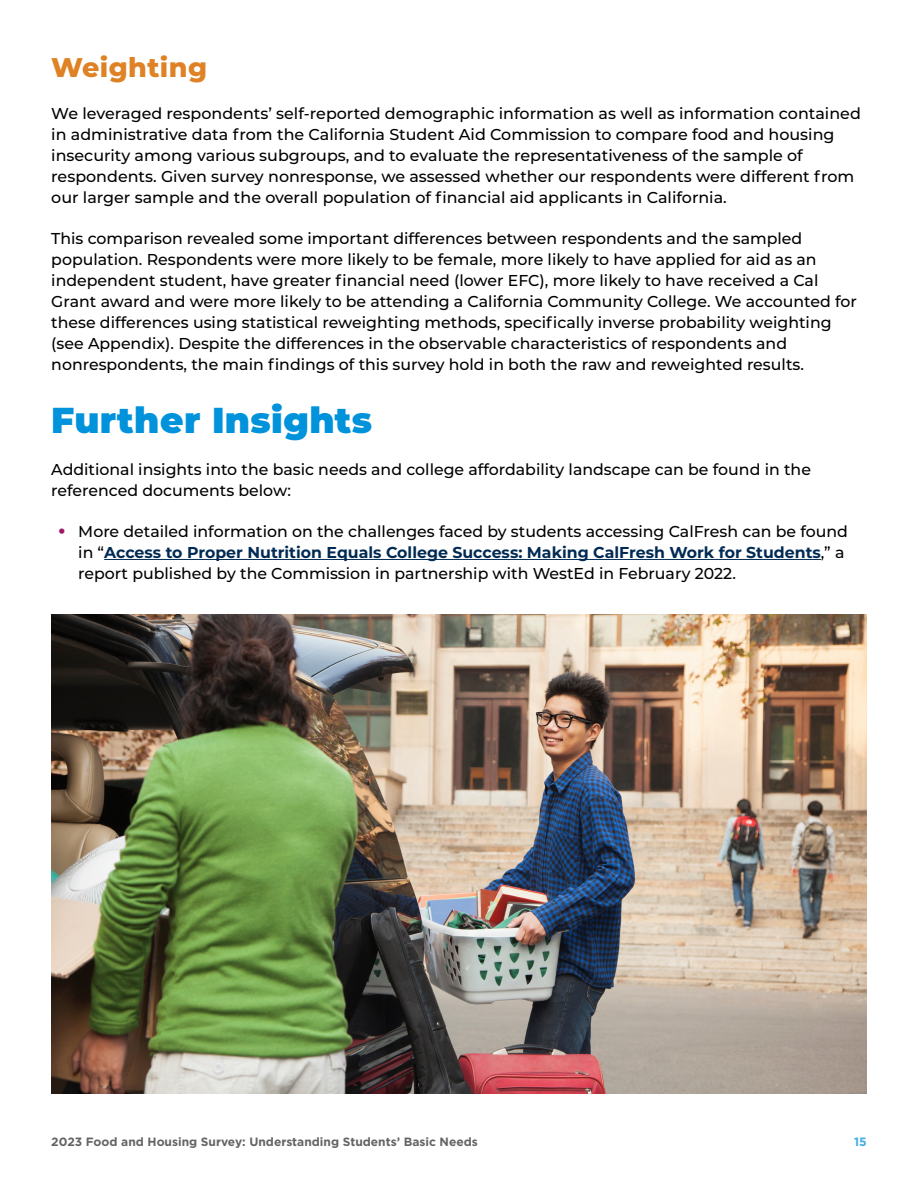
<style>
.page{position:relative;width:918px;height:1188px;background:#fff}
.page>*{position:absolute;margin:0;border:0;box-sizing:border-box;transform-origin:0 0}
.t1{font:900 36px "Montserrat";letter-spacing:.01em;color:#0092db}
.t2{font:800 27px "Montserrat";letter-spacing:.015em;color:#de8225}
.t3{font:500 15.75px/21px "Montserrat";color:#000}
.t4{font:700 12px "Gotham";color:#636466}
.t5{font:700 12px "Gotham";color:#40ade4}
.s1{font-weight:700;font-size:21px;color:#a11865}
.s2{font-weight:700;color:#002a53}
</style>
<div class="page">
<hr style="left:104px;top:559px;width:717px;height:1px;background:#002a53">
<img style="left:51px;top:614px;width:816px;height:480px">
<h2 class="t2" style="left:51px;top:48px;width:157px">Weighting</h2>
<p class="t3" style="left:51px;top:102px;width:811px">We leveraged respondents’ self-reported demographic information as well as information contained in administrative data from the California Student Aid Commission to compare food and housing insecurity among various subgroups, and to evaluate the representativeness of the sample of respondents. Given survey nonresponse, we assessed whether our respondents were different from our larger sample and the overall population of financial aid applicants in California.</p>
<p class="t3" style="left:51px;top:227px;width:807px">This comparison revealed some important differences between respondents and the sampled population. Respondents were more likely to be female, more likely to have applied for aid as an independent student, have greater financial need (lower EFC), more likely to have received a Cal Grant award and were more likely to be attending a California Community College. We accounted for these differences using statistical reweighting methods, specifically inverse probability weighting (see Appendix). Despite the differences in the observable characteristics of respondents and nonrespondents, the main findings of this survey hold in both the raw and reweighted results.</p>
<h1 class="t1" style="left:51px;top:394px;width:322px">Further Insights</h1>
<p class="t3" style="left:51px;top:458px;width:761px">Additional insights into the basic needs and college affordability landscape can be found in the referenced documents below:</p>
<p class="t3" style="left:78px;top:520px;width:771px;text-indent:-20px"><span class="s1">•</span> More detailed information on the challenges faced by students accessing CalFresh can be found in “<span class="s2">Access to Proper Nutrition Equals College Success: Making CalFresh Work for Students</span>,” a report published by the Commission in partnership with WestEd in February 2022.</p>
<p class="t4" style="left:51px;top:1134px;width:428px">2023 Food and Housing Survey: Understanding Students’ Basic Needs</p>
<p class="t5" style="left:854px;top:1134px;width:14px">15</p>
</div>
